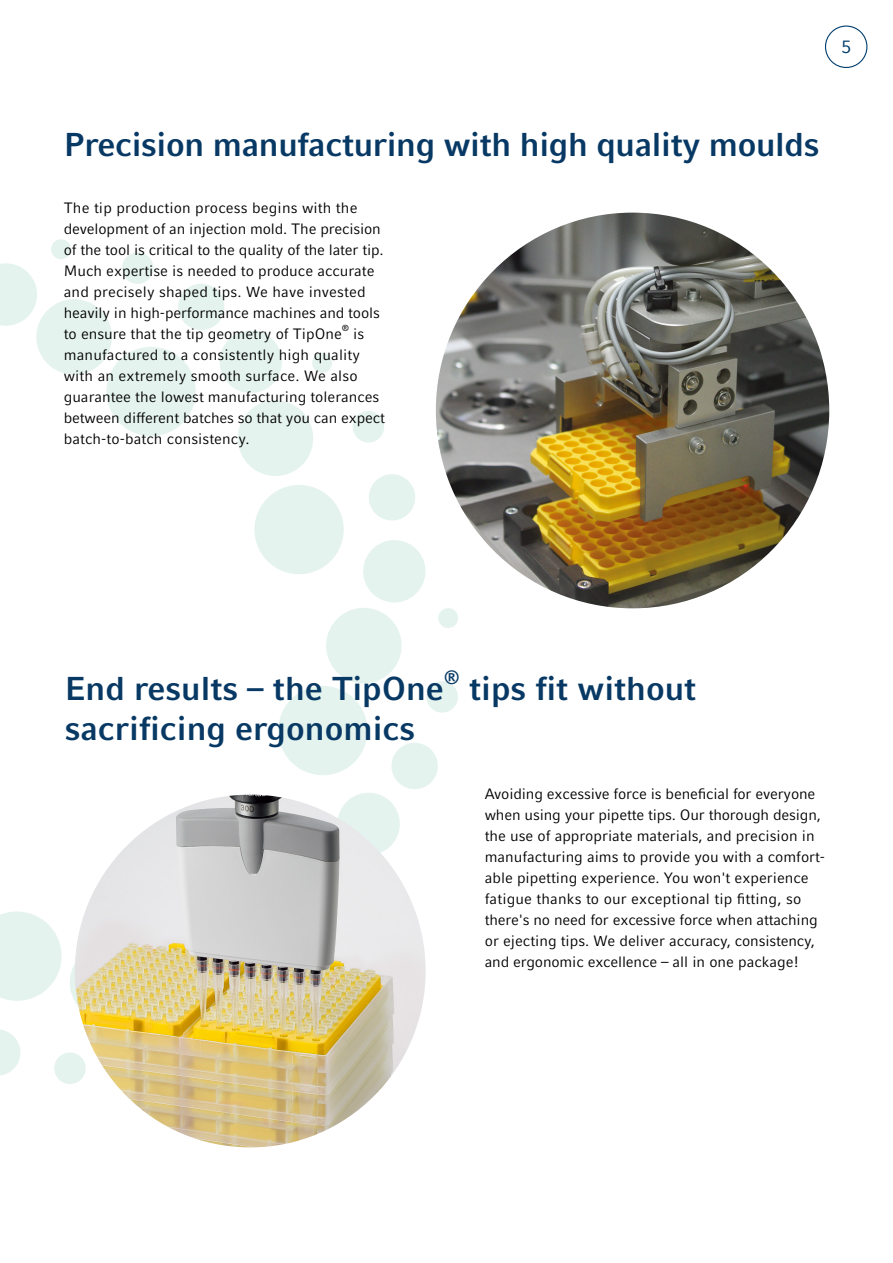
<style>
.page{position:relative;width:893px;height:1263px;background:#fff}
.page>*{position:absolute;margin:0;border:0;box-sizing:border-box;transform-origin:0 0}
.t1{font:700 33px "Compatil Factfor Eppendorf";color:#083964}
.t2{font:700 19.2px "Compatil Factfor Eppendorf";color:#083964}
.t3{font:18px "Compatil Factfor Eppendorf";color:#003e6e}
.t4{font:15px/21px "Compatil Factfor Eppendorf";color:#000}
.t5{font:8.7px "Compatil Factfor Eppendorf";color:#000}
</style>
<div class="page">
<svg style="left:254px;top:485px;width:90px;height:89px"></svg>
<svg style="left:0;top:239px;width:332px;height:237px"></svg>
<svg style="left:353px;top:411px;width:31px;height:31px"></svg>
<svg style="left:369px;top:474px;width:46px;height:46px"></svg>
<svg style="left:363px;top:540px;width:63px;height:62px"></svg>
<svg style="left:0;top:608px;width:458px;height:476px"></svg>
<img style="left:75px;top:795px;width:351px;height:352px">
<svg style="left:825px;top:26px;width:42px;height:42px"></svg>
<img style="left:436px;top:213px;width:393px;height:395px">
<p class="t3" style="left:841px;top:36px;width:12px">5</p>
<h1 class="t1" style="left:64px;top:125px;width:757px">Precision manufacturing with high quality moulds</h1>
<p class="t4" style="left:64px;top:197px;width:321px">The tip production process begins with the development of an injection mold. The precision of the tool is critical to the quality of the later tip.<br>Much expertise is needed to produce accurate and precisely shaped tips. We have invested heavily in high-performance machines and tools to ensure that the tip geometry of TipOne</p>
<p class="t5" style="left:342px;top:323px;width:9px">®</p>
<p class="t4" style="left:64px;top:323px;width:323px;text-indent:290px">is manufactured to a consistently high quality with an extremely smooth surface. We also guarantee the lowest manufacturing tolerances between different batches so that you can expect batch-to-batch consistency.</p>
<h1 class="t1" style="left:65px;top:669px;width:381px">End results – the TipOne</h1>
<p class="t2" style="left:444px;top:666px;width:18px">®</p>
<h1 class="t1" style="left:469px;top:669px;width:229px">tips fit without</h1>
<h1 class="t1" style="left:65px;top:709px;width:352px">sacrificing ergonomics</h1>
<p class="t4" style="left:485px;top:783px;width:342px">Avoiding excessive force is beneficial for everyone when using your pipette tips. Our thorough design, the use of appropriate materials, and precision in manufacturing aims to provide you with a comfort&shy;able pipetting experience. You won't experience fatigue thanks to our exceptional tip fitting, so there's no need for excessive force when attaching or ejecting tips. We deliver accuracy, consistency, and ergonomic excellence – all in one package!</p>
</div>
